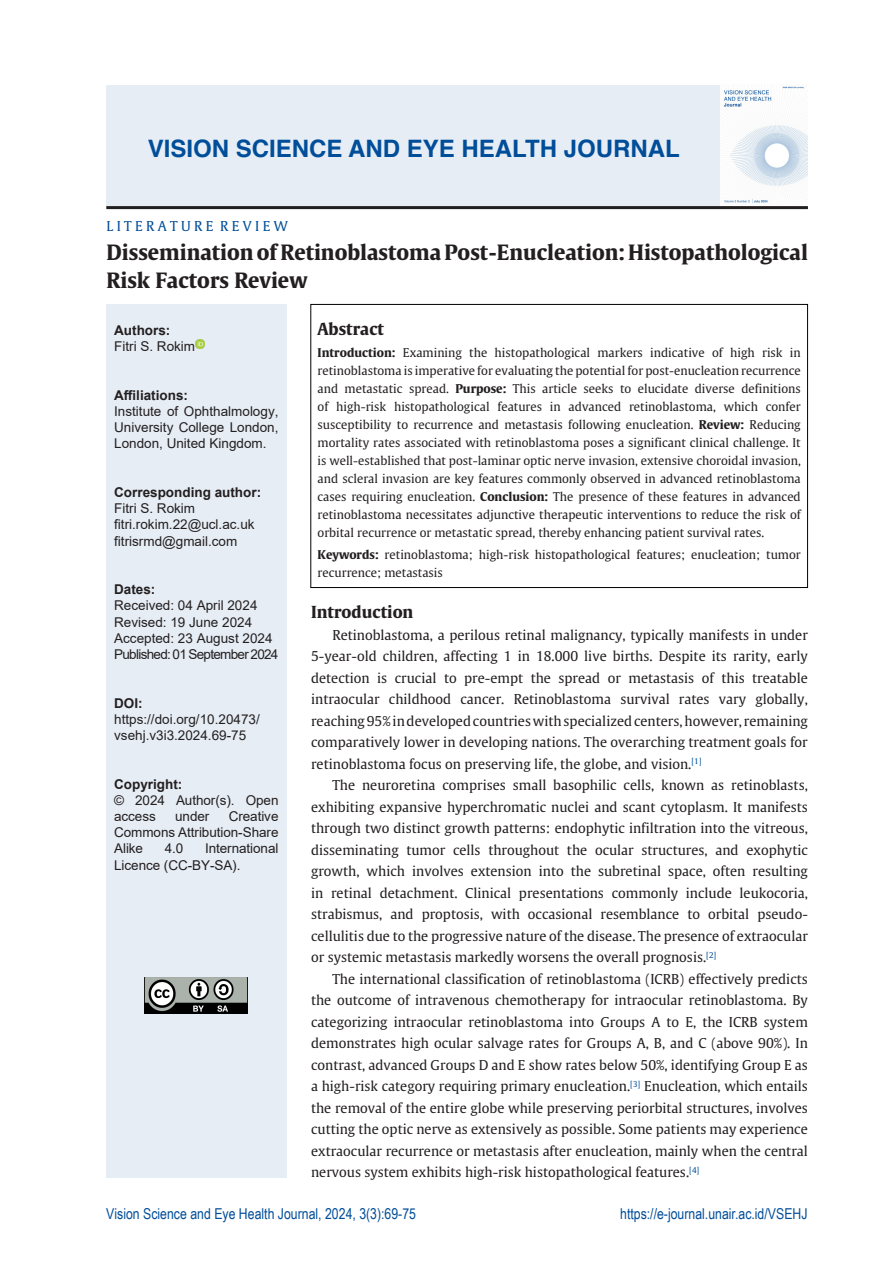
<style>
.page{position:relative;width:893px;height:1263px;background:#fff}
.page>*{position:absolute;margin:0;border:0;box-sizing:border-box;transform-origin:0 0}
.t1{font:700 24px "Helvetica";color:#004d99}
.t2{font:700 21px/28.5px "Gulliver";color:#231f20}
.t3{font:700 16.5px "Gulliver";color:#231f20}
.t4{font:15px "Arial Narrow";color:#004d99}
.t5{font:13.5px/21.5px "Gulliver";color:#231f20;text-align:justify}
.t6{font:13.5px/16.2px "Arial";color:#231f20}
.t7{font:700 13.5px "Arial";color:#231f20}
.t8{font:13.5px "Arial";letter-spacing:-.05em;color:#231f20}
.t9{font:13.5px "Gulliver";color:#004d99}
.t10{font:12px/18px "Gulliver";color:#231f20;text-align:justify}
.s1{font-weight:700}
</style>
<div class="page">
<div style="left:106px;top:85px;width:615px;height:121px;background:#e6edf5"></div>
<img style="left:724px;top:86px;width:84px;height:118px">
<hr style="left:106px;top:206px;width:702px;height:3px;background:#231f20">
<div style="left:106px;top:305px;width:181px;height:873px;background:#e6edf5"></div>
<div style="left:310px;top:304px;width:498px;height:284px;border:1px solid #000"></div>
<img style="left:144px;top:978px;width:104px;height:35px">
<svg style="left:195px;top:340px;width:9px;height:9px"></svg>
<p class="t1" style="left:148px;top:129px;width:534px">VISION SCIENCE AND EYE HEALTH JOURNAL</p>
<p class="t9" style="left:107px;top:218px;width:183px">L I T E R A T U R E R E V I E W</p>
<p class="t2" style="left:107px;top:238px;width:703px">Dissemination of Retinoblastoma Post-Enucleation: Histopathological<br>Risk Factors Review</p>
<p class="t7" style="left:114px;top:320px;width:58px">Authors:</p>
<p class="t6" style="left:114px;top:338px;width:83px">Fitri S. Rokim</p>
<p class="t7" style="left:114px;top:386px;width:75px">Affiliations:</p>
<p class="t6" style="left:114px;top:403px;width:166px;text-align:justify">Institute of Ophthalmology, University College London, London, United Kingdom.</p>
<p class="t7" style="left:114px;top:483px;width:149px">Corresponding author:</p>
<p class="t6" style="left:114px;top:500px;width:83px">Fitri S. Rokim</p>
<p class="t6" style="left:114px;top:516px;width:142px">fitri.rokim.22@ucl.ac.uk</p>
<p class="t6" style="left:114px;top:533px;width:125px">fitrisrmd@gmail.com</p>
<p class="t7" style="left:114px;top:580px;width:43px">Dates:</p>
<p class="t6" style="left:114px;top:597px;width:145px">Received: 04 April 2024</p>
<p class="t6" style="left:114px;top:614px;width:140px">Revised: 19 June 2024</p>
<p class="t6" style="left:114px;top:630px;width:160px">Accepted: 23 August 2024</p>
<p class="t8" style="left:114px;top:645px;width:166px">Published: 01 September 2024</p>
<p class="t7" style="left:114px;top:693px;width:30px">DOI:</p>
<p class="t6" style="left:114px;top:711px;width:147px">https://doi.org/10.20473/ vsehj.v3i3.2024.69-75</p>
<p class="t7" style="left:114px;top:774px;width:70px">Copyright:</p>
<p class="t6" style="left:114px;top:792px;width:166px">© 2024 Author(s). Open access</p>
<p class="t3" style="left:318px;top:318px;width:68px">Abstract</p>
<p class="t10" style="left:318px;top:344px;width:485px"><span class="s1">Introduction:</span> Examining the histopathological markers indicative of high risk in retinoblastoma is imperative for evaluating the potential for post-enucleation recurrence and metastatic spread. <span class="s1">Purpose:</span> This article seeks to elucidate diverse definitions of high-risk histopathological features in advanced retinoblastoma, which confer susceptibility to recurrence and metastasis following enucleation. <span class="s1">Review:</span> Reducing mortality rates associated with retinoblastoma poses a significant clinical challenge. It is well-established that post-laminar optic nerve invasion, extensive choroidal invasion, and scleral invasion are key features commonly observed in advanced retinoblastoma cases requiring enucleation. <span class="s1">Conclusion:</span> The presence of these features in advanced retinoblastoma necessitates adjunctive therapeutic interventions to reduce the risk of orbital recurrence or metastatic spread, thereby enhancing patient survival rates.</p>
<p class="t10" style="left:318px;top:546px;width:485px"><span class="s1">Keywords:</span> retinoblastoma; high-risk histopathological features; enucleation; tumor recurrence; metastasis</p>
<p class="t3" style="left:311px;top:601px;width:104px">Introduction</p>
<p class="t5" style="left:311px;top:624px;width:498px;text-indent:21px">Retinoblastoma, a perilous retinal malignancy, typically manifests in under 5-year-old children, affecting 1 in 18.000 live births. Despite its rarity, early detection is crucial to pre-empt the spread or metastasis of this treatable intraocular childhood cancer. Retinoblastoma survival rates vary globally, reaching 95% in developed countries with specialized centers, however, remaining comparatively lower in developing nations. The overarching treatment goals for retinoblastoma focus on preserving life, the globe, and vision.<sup>[1]</sup></p>
<p class="t5" style="left:311px;top:774px;width:498px;text-indent:21px">The neuroretina comprises small basophilic cells, known as retinoblasts, exhibiting expansive hyperchromatic nuclei and scant cytoplasm. It manifests through two distinct growth patterns: endophytic infiltration into the vitreous, disseminating tumor cells throughout the ocular structures, and exophytic growth, which involves extension into the subretinal space, often resulting in retinal detachment. Clinical presentations commonly include leukocoria, strabismus, and proptosis, with occasional resemblance to orbital pseudo&shy;cellulitis due to the progressive nature of the disease. The presence of extraocular or systemic metastasis markedly worsens the overall prognosis.<sup>[2]</sup></p>
<p class="t5" style="left:311px;top:968px;width:498px;text-indent:21px">The international classification of retinoblastoma (ICRB) effectively predicts the outcome of intravenous chemotherapy for intraocular retinoblastoma. By categorizing intraocular retinoblastoma into Groups A to E, the ICRB system demonstrates high ocular salvage rates for Groups A, B, and C (above 90%). In contrast, advanced Groups D and E show rates below 50%, identifying Group E as a high-risk category requiring primary enucleation.<sup>[3]</sup> Enucleation, which entails the removal of the entire globe while preserving periorbital structures, involves cutting the optic nerve as extensively as possible. Some patients may experience extraocular recurrence or metastasis after enucleation, mainly when the central nervous system exhibits high-risk histopathological features.<sup>[4]</sup></p>
<p class="t4" style="left:620px;top:1202px;width:189px">https://e-journal.unair.ac.id/VSEHJ</p>
<p class="t6" style="left:114px;top:808px;width:166px;text-align:justify;text-indent:115px">Creative Commons Attribution-Share Alike</p>
<p class="t6" style="left:175px;top:808px;width:36px">under</p>
<p class="t6" style="left:165px;top:840px;width:20px">4.0</p>
<p class="t6" style="left:114px;top:840px;width:166px;text-indent:91px">International<br>Licence (CC-BY-SA).</p>
<p class="t4" style="left:106px;top:1202px;width:311px">Vision Science and Eye Health Journal, 2024, 3(3):69-75</p>
</div>
